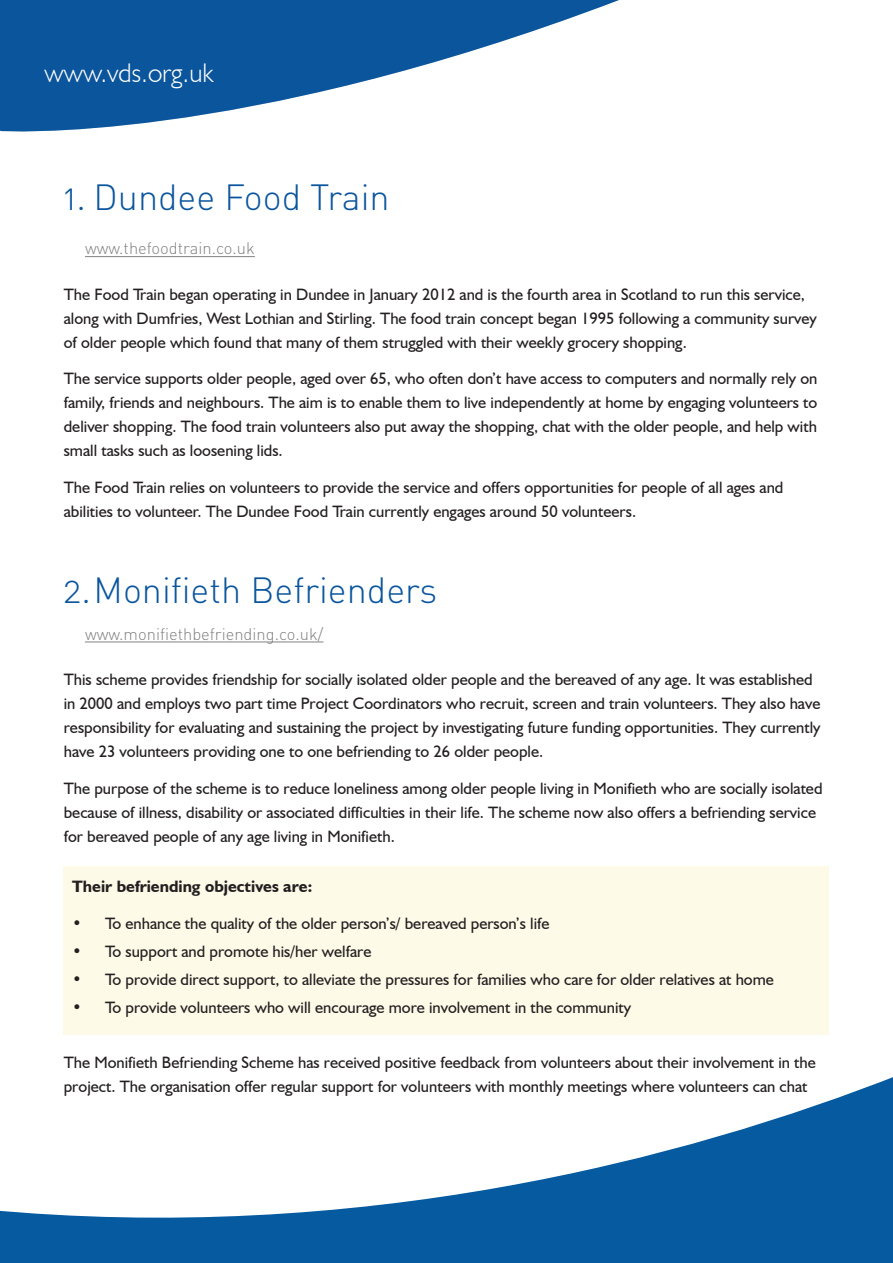
<style>
.page{position:relative;width:893px;height:1263px;background:#fff}
.page>*{position:absolute;margin:0;border:0;box-sizing:border-box;transform-origin:0 0}
.Main_heading{font:36px "DIN Light Alternate";color:#0b559d}
.Body_text{font:300 27px "Humanist 521 BT";color:#fff}
.Body_text-2{font:16.5px/24px "Humanist 521 BT";color:#231f20}
.web_address_2{font:16.5px "DIN Light Alternate";color:#808180}
.t1{font:700 16.5px "Humanist 521 BT";color:#231f20}
</style>
<div class="page">
<svg style="left:0;top:1077px;width:893px;height:186px"></svg>
<hr style="left:85px;top:256px;width:170px;height:1px;background:#808180">
<hr style="left:85px;top:642px;width:238px;height:1px;background:#808180">
<div style="left:64px;top:866px;width:765px;height:169px;background:#fdfae8"></div>
<svg style="left:0;top:0;width:619px;height:132px;fill:#0b559d"></svg>
<p class="Body_text" style="left:44px;top:56px;width:171px">www.vds.org.uk</p>
<p class="Main_heading" style="left:64px;top:175px;width:327px">1. Dundee Food Train</p>
<p class="web_address_2" style="left:85px;top:238px;width:171px">www.thefoodtrain.co.uk</p>
<p class="Body_text-2" style="left:64px;top:282px;width:755px">The Food Train began operating in Dundee in January 2012 and is the fourth area in Scotland to run this service, along with Dumfries, West Lothian and Stirling. The food train concept began 1995 following a community survey of older people which found that many of them struggled with their weekly grocery shopping.</p>
<p class="Body_text-2" style="left:64px;top:366px;width:755px;text-align:justify">The service supports older people, aged over 65, who often don’t have access to computers and normally rely on family, friends and neighbours. The aim is to enable them to live independently at home by engaging volunteers to deliver shopping. The food train volunteers also put away the shopping, chat with the older people, and help with small tasks such as loosening lids.</p>
<p class="Body_text-2" style="left:64px;top:475px;width:721px">The Food Train relies on volunteers to provide the service and offers opportunities for people of all ages and abilities to volunteer. The Dundee Food Train currently engages around 50 volunteers.</p>
<p class="Main_heading" style="left:64px;top:568px;width:375px">2. Monifieth Befrienders</p>
<p class="web_address_2" style="left:85px;top:623px;width:240px">www.monifiethbefriending.co.uk/</p>
<p class="Body_text-2" style="left:64px;top:667px;width:758px">This scheme provides friendship for socially isolated older people and the bereaved of any age. It was established in 2000 and employs two part time Project Coordinators who recruit, screen and train volunteers. They also have responsibility for evaluating and sustaining the project by investigating future funding opportunities. They currently have 23 volunteers providing one to one befriending to 26 older people.</p>
<p class="Body_text-2" style="left:64px;top:776px;width:760px">The purpose of the scheme is to reduce loneliness among older people living in Monifieth who are socially isolated because of illness, disability or associated difficulties in their life. The scheme now also offers a befriending service for bereaved people of any age living in Monifieth.</p>
<p class="t1" style="left:72px;top:876px;width:241px">Their befriending objectives are:</p>
<p class="Body_text-2" style="left:72px;top:911px;width:479px">• To enhance the quality of the older person’s/ bereaved person’s life</p>
<p class="Body_text-2" style="left:72px;top:939px;width:301px">• To support and promote his/her welfare</p>
<p class="Body_text-2" style="left:72px;top:967px;width:703px">• To provide direct support, to alleviate the pressures for families who care for older relatives at home</p>
<p class="Body_text-2" style="left:72px;top:995px;width:560px">• To provide volunteers who will encourage more involvement in the community</p>
<p class="Body_text-2" style="left:64px;top:1049px;width:754px">The Monifieth Befriending Scheme has received positive feedback from volunteers about their involvement in the project. The organisation offer regular support for volunteers with monthly meetings where volunteers can chat</p>
</div>
